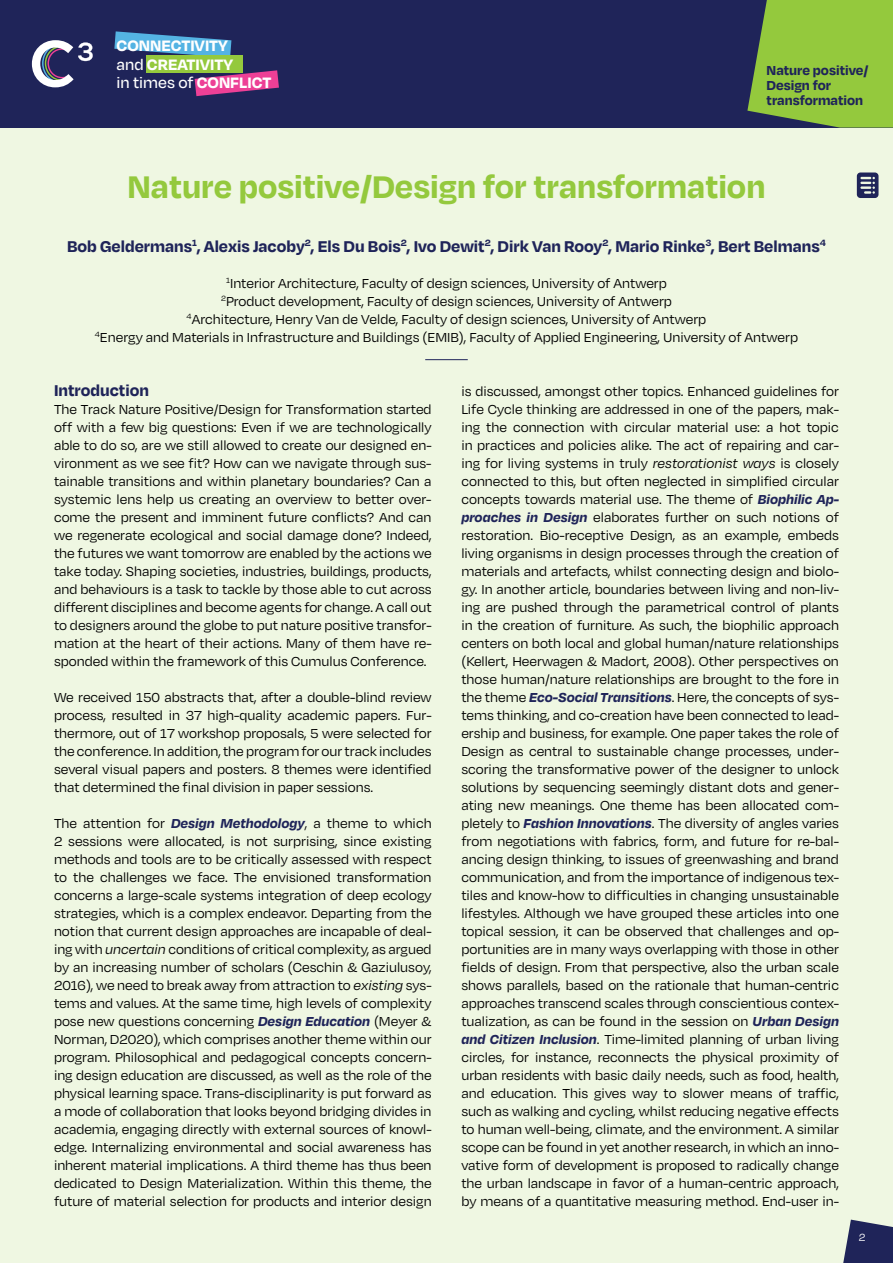
<style>
.page{position:relative;width:893px;height:1263px;background:#eff7e2}
.page>*{position:absolute;margin:0;border:0;box-sizing:border-box;transform-origin:0 0}
.t1{font:700 36px "Degular";color:#94c93d}
.t2{font:700 18px "Degular";color:#1f2459}
.t3{font:700 17.4px/18.9px "Degular";color:#fff}
.t4{font:15px/18px "Degular";color:#000;text-align:justify}
.t5{font:700 15px/15px "Degular";color:#1f2459}
.t6{font:12px "Degular";color:#fff}
.s1{font-weight:500}
.s2{font-weight:700;font-style:italic;color:#1f2459}
.s3{font-style:italic}
</style>
<div class="page">
<div style="left:0;top:0;width:893px;height:128px;background:#1f2459"></div>
<svg style="left:114px;top:31px;width:117px;height:24px"></svg>
<div style="left:146px;top:55px;width:96px;height:18px;background:#94c93d"></div>
<svg style="left:195px;top:70px;width:84px;height:26px"></svg>
<svg style="left:32px;top:40px;width:61px;height:47px"></svg>
<svg style="left:747px;top:0;width:146px;height:128px;background:#87b640"></svg>
<svg style="left:843px;top:1219px;width:50px;height:44px;background:#41466f"></svg>
<hr style="left:425px;top:359px;width:43px;height:1px;background:#1f2459">
<svg style="left:857px;top:172px;width:21px;height:26px"></svg>
<p class="t3" style="left:117px;top:35px;width:156px">CONNECTIVITY<br><span class="s1">and</span> CREATIVITY<br><span class="s1">in times of</span> CONFLICT</p>
<p class="t5" style="left:767px;top:62px;width:103px">Nature positive/<br>Design for transformation</p>
<h1 class="t1" style="left:128px;top:164px;width:639px">Nature positive/Design for transformation</h1>
<p class="t2" style="left:67px;top:235px;width:760px">Bob Geldermans<sup>1</sup>, Alexis Jacoby<sup>2</sup>, Els Du Bois<sup>2</sup>, Ivo Dewit<sup>2</sup>, Dirk Van Rooy<sup>2</sup>, Mario Rinke<sup>3</sup>, Bert Belmans<sup>4</sup></p>
<p class="t4" style="left:95px;top:274px;width:705px;text-align:center"><sup>1</sup>Interior Architecture, Faculty of design sciences, University of Antwerp<br><sup>2</sup>Product development, Faculty of design sciences, University of Antwerp<br><sup>4</sup>Architecture, Henry Van de Velde, Faculty of design sciences, University of Antwerp<br><sup>4</sup>Energy and Materials in Infrastructure and Buildings (EMIB), Faculty of Applied Engineering, University of Antwerp</p>
<p class="t2" style="left:54px;top:379px;width:97px">Introduction</p>
<p class="t4" style="left:54px;top:400px;width:379px">The Track Nature Positive/Design for Transformation started off with a few big questions: Even if we are technologically able to do so, are we still allowed to create our designed en&shy;vironment as we see fit? How can we navigate through sus&shy;tainable transitions and within planetary boundaries? Can a systemic lens help us creating an overview to better over&shy;come the present and imminent future conflicts? And can we regenerate ecological and social damage done? Indeed, the futures we want tomorrow are enabled by the actions we take today. Shaping societies, industries, buildings, products, and behaviours is a task to tackle by those able to cut across different disciplines and become agents for change. A call out to designers around the globe to put nature positive transfor&shy;mation at the heart of their actions. Many of them have re&shy;sponded within the framework of this Cumulus Conference.</p>
<p class="t4" style="left:54px;top:688px;width:379px">We received 150 abstracts that, after a double-blind review process, resulted in 37 high-quality academic papers. Fur&shy;thermore, out of 17 workshop proposals, 5 were selected for the conference. In addition, the program for our track includes several visual papers and posters. 8 themes were identified that determined the final division in paper sessions.</p>
<p class="t4" style="left:54px;top:814px;width:379px">The attention for <span class="s2">Design Methodology</span>, a theme to which 2 sessions were allocated, is not surprising, since existing methods and tools are to be critically assessed with respect to the challenges we face. The envisioned transformation concerns a large-scale systems integration of deep ecology strategies, which is a complex endeavor. Departing from the notion that current design approaches are incapable of deal&shy;ing with <span class="s3">uncertain</span> conditions of critical complexity, as argued by an increasing number of scholars (Ceschin &amp; Gaziulusoy, 2016), we need to break away from attraction to <span class="s3">existing</span> sys&shy;tems and values. At the same time, high levels of complexity pose new questions concerning <span class="s2">Design Education</span> (Meyer &amp; Norman, D2020), which comprises another theme within our program. Philosophical and pedagogical concepts concern&shy;ing design education are discussed, as well as the role of the physical learning space. Trans-disciplinarity is put forward as a mode of collaboration that looks beyond bridging divides in academia, engaging directly with external sources of knowl&shy;edge. Internalizing environmental and social awareness has inherent material implications. A third theme has thus been dedicated to Design Materialization. Within this theme, the future of material selection for products and interior design</p>
<p class="t4" style="left:461px;top:382px;width:379px">is discussed, amongst other topics. Enhanced guidelines for Life Cycle thinking are addressed in one of the papers, mak&shy;ing the connection with circular material use: a hot topic in practices and policies alike. The act of repairing and car&shy;ing for living systems in truly <span class="s3">restorationist ways</span> is closely connected to this, but often neglected in simplified circular concepts towards material use. The theme of <span class="s2">Biophilic Ap&shy;proaches in Design</span> elaborates further on such notions of restoration. Bio-receptive Design, as an example, embeds living organisms in design processes through the creation of materials and artefacts, whilst connecting design and biolo&shy;gy. In another article, boundaries between living and non-liv&shy;ing are pushed through the parametrical control of plants in the creation of furniture. As such, the biophilic approach centers on both local and global human/nature relationships (Kellert, Heerwagen &amp; Madort, 2008). Other perspectives on those human/nature relationships are brought to the fore in the theme <span class="s2">Eco-Social Transitions</span>. Here, the concepts of sys&shy;tems thinking, and co-creation have been connected to lead&shy;ership and business, for example. One paper takes the role of Design as central to sustainable change processes, under&shy;scoring the transformative power of the designer to unlock solutions by sequencing seemingly distant dots and gener&shy;ating new meanings. One theme has been allocated com&shy;pletely to <span class="s2">Fashion Innovations</span>. The diversity of angles varies from negotiations with fabrics, form, and future for re-bal&shy;ancing design thinking, to issues of greenwashing and brand communication, and from the importance of indigenous tex&shy;tiles and know-how to difficulties in changing unsustainable lifestyles. Although we have grouped these articles into one topical session, it can be observed that challenges and op&shy;portunities are in many ways overlapping with those in other fields of design. From that perspective, also the urban scale shows parallels, based on the rationale that human-centric approaches transcend scales through conscientious contex&shy;tualization, as can be found in the session on <span class="s2">Urban Design and Citizen Inclusion</span>. Time-limited planning of urban living circles, for instance, reconnects the physical proximity of urban residents with basic daily needs, such as food, health, and education. This gives way to slower means of traffic, such as walking and cycling, whilst reducing negative effects to human well-being, climate, and the environment. A similar scope can be found in yet another research, in which an inno&shy;vative form of development is proposed to radically change the urban landscape in favor of a human-centric approach, by means of a quantitative measuring method. End-user in-</p>
<p class="t6" style="left:859px;top:1229px;width:8px">2</p>
</div>
